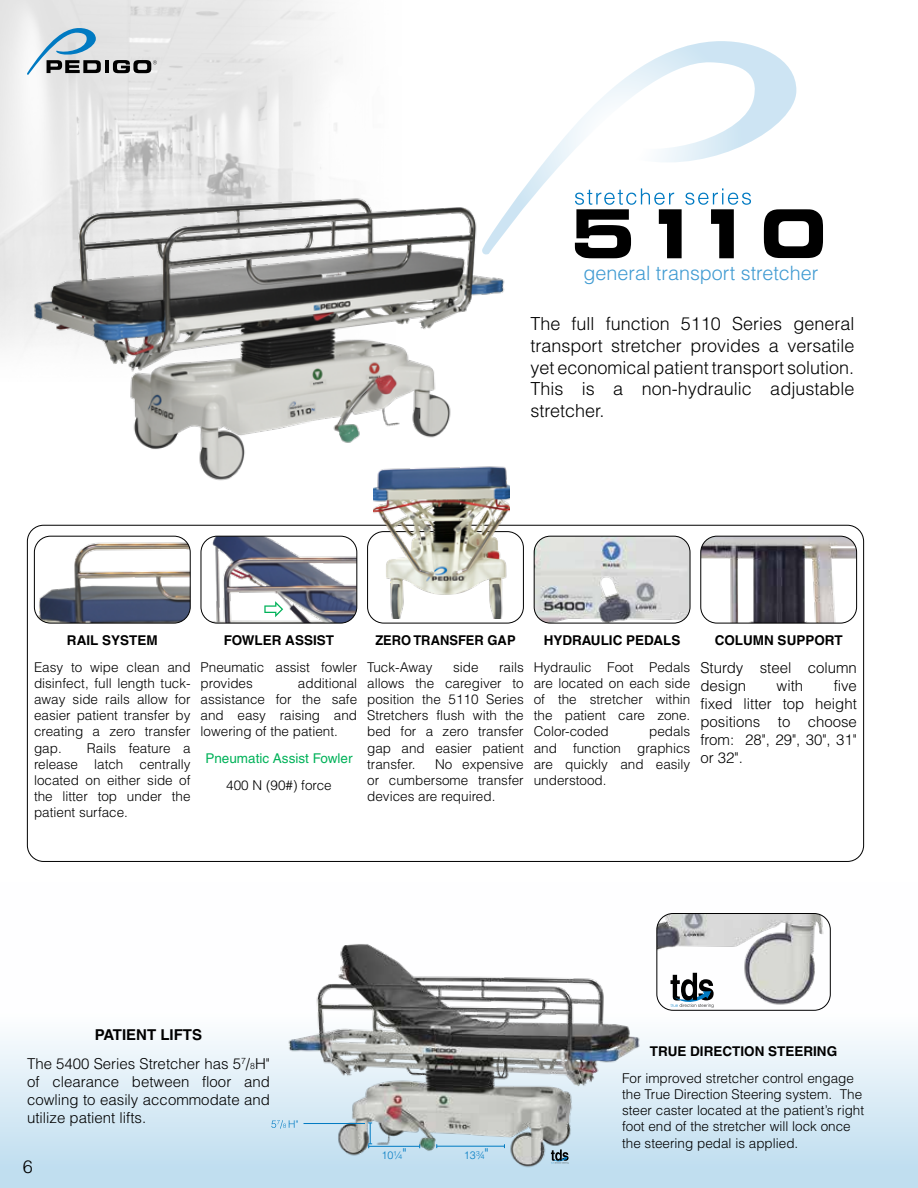
<style>
.page{position:relative;width:918px;height:1188px;background:#fff}
.page>*{position:absolute;margin:0;border:0;box-sizing:border-box;transform-origin:0 0}
.t1{font:300 19.8px "Helvetica LT Pro";color:#409bd2}
.t2{font:300 18px/21.6px "Helvetica LT Pro";color:#000;text-align:justify}
.t3{font:300 15px/18px "Helvetica LT Pro";color:#000;text-align:justify}
.t4{font:300 13.5px/16.2px "Helvetica LT Pro";color:#000;text-align:justify}
.t5{font:700 13.5px "Helvetica LT Pro";color:#000}
.t6{font:13.5px "Helvetica LT Pro";color:#00b259}
.t7{font:700 13.5px "Helvetica LT Pro";color:#000;scale:.96 1}
.t8{font:300 10.8px "Helvetica LT Pro";color:#007ac2}
.s1{font-weight:700}
.s2{font-size:8.7px}
.s3{font-size:15px}
</style>
<div class="page">
<svg style="left:0;top:913px;width:918px;height:275px"></svg>
<img style="left:281px;top:931px;width:364px;height:245px">
<img style="left:0;top:0;width:618px;height:347px">
<hr style="left:304px;top:1123px;width:61px;height:1px;background:#007ac2">
<svg style="left:271px;top:1120px;width:27px;height:9px"></svg>
<hr style="left:369px;top:1146px;width:51px;height:1px;background:#007ac2">
<svg style="left:368px;top:1123px;width:4px;height:25px"></svg>
<hr style="left:437px;top:1146px;width:67px;height:1px;background:#007ac2">
<hr style="left:105px;top:60px;width:4px;height:13px;background:#000">
<svg style="left:27px;top:27px;width:74px;height:48px"></svg>
<svg style="left:113px;top:60px;width:44px;height:13px"></svg>
<img style="left:27px;top:179px;width:487px;height:310px">
<img style="left:657px;top:914px;width:173px;height:96px">
<div style="left:656px;top:913px;width:175px;height:98px;border:1px solid #000;border-radius:16px"></div>
<svg style="left:671px;top:973px;width:43px;height:35px"></svg>
<img style="left:534px;top:536px;width:156px;height:87px">
<div style="left:534px;top:536px;width:156px;height:87px;border:1px solid #000;border-radius:16px"></div>
<div style="left:367px;top:531px;width:157px;height:92px;border:1px solid #000;border-radius:16px"></div>
<img style="left:373px;top:461px;width:136px;height:158px">
<img style="left:702px;top:536px;width:155px;height:87px">
<div style="left:700px;top:536px;width:157px;height:87px;border:1px solid #000;border-radius:16px"></div>
<img style="left:201px;top:536px;width:156px;height:87px">
<div style="left:201px;top:536px;width:156px;height:87px;border:1px solid #000;border-radius:16px"></div>
<svg style="left:264px;top:601px;width:19px;height:16px"></svg>
<img style="left:34px;top:536px;width:155px;height:87px">
<div style="left:34px;top:536px;width:157px;height:87px;border:1px solid #000;border-radius:16px"></div>
<svg style="left:482px;top:41px;width:314px;height:213px"></svg>
<svg style="left:575px;top:188px;width:176px;height:70px"></svg>
<svg style="left:764px;top:209px;width:59px;height:49px"></svg>
<svg style="left:551px;top:1149px;width:18px;height:15px"></svg>
<h1 class="t1" style="left:583px;top:260px;width:237px">general transport stretcher</h1>
<h2 class="t2" style="left:530px;top:313px;width:326px">The full function 5110 Series general transport stretcher provides a versatile yet economical patient transport solution.<br>This is a non-hydraulic adjustable stretcher.</h2>
<p class="t5" style="left:67px;top:632px;width:92px">RAIL SYSTEM</p>
<p class="t4" style="left:34px;top:659px;width:158px">Easy to wipe clean and disinfect, full length tuck&shy;away side rails allow for easier patient transfer by creating a zero transfer gap.</p>
<p class="t4" style="left:34px;top:740px;width:158px;text-indent:53px">Rails feature a release latch centrally located on either side of the litter top under the patient surface.</p>
<p class="t5" style="left:224px;top:632px;width:112px">FOWLER ASSIST</p>
<p class="t4" style="left:201px;top:659px;width:158px">Pneumatic assist fowler provides</p>
<p class="t4" style="left:201px;top:675px;width:158px;text-indent:97px">additional assistance for the safe and easy raising and lowering of the patient.</p>
<p class="t6" style="left:205px;top:751px;width:149px">Pneumatic Assist Fowler</p>
<p class="t4" style="left:226px;top:777px;width:107px">400 N (90#) force</p>
<p class="t7" style="left:375px;top:632px;width:148px">ZERO TRANSFER GAP</p>
<p class="t4" style="left:367px;top:659px;width:67px">Tuck-Away</p>
<p class="t4" style="left:453px;top:659px;width:27px">side</p>
<p class="t4" style="left:367px;top:659px;width:158px;text-indent:132px">rails allows the caregiver to position the 5110 Series Stretchers flush with the bed for a zero transfer gap and easier patient transfer.</p>
<p class="t4" style="left:367px;top:756px;width:158px;text-indent:68px">No expensive or cumbersome transfer devices are required.</p>
<p class="t5" style="left:544px;top:632px;width:138px">HYDRAULIC PEDALS</p>
<p class="t4" style="left:534px;top:659px;width:158px">Hydraulic Foot Pedals are located on each side of the stretcher within the patient care zone.<br>Color-coded</p>
<p class="t4" style="left:534px;top:723px;width:158px;text-indent:115px">pedals and function graphics are quickly and easily understood.</p>
<p class="t5" style="left:715px;top:632px;width:129px">COLUMN SUPPORT</p>
<p class="t3" style="left:700px;top:659px;width:158px">Sturdy steel column design</p>
<p class="t3" style="left:700px;top:677px;width:158px;text-indent:133px">five fixed litter top height positions to choose from: 28", 29", 30", 31" or 32".</p>
<p class="t3" style="left:777px;top:677px;width:28px">with</p>
<p class="t3" style="left:27px;top:1020px;width:244px;line-height:28.8px;text-align:center"><span class="s1">PATIENT LIFTS<br></span>The 5400 Series Stretcher has 5<sup>7</sup>/<span class="s2">8</span>H"</p>
<p class="t3" style="left:27px;top:1072px;width:245px">of clearance between floor and cowling to easily accommodate and utilize patient lifts.</p>
<h2 class="t2" style="left:23px;top:1155px;width:12px">6</h2>
<p class="t8" style="left:382px;top:1148px;width:27px">10¼<span class="s3">"</span></p>
<p class="t8" style="left:464px;top:1148px;width:27px">13¾<span class="s3">"</span></p>
<p class="t5" style="left:650px;top:1043px;width:189px">TRUE DIRECTION STEERING</p>
<p class="t4" style="left:622px;top:1070px;width:244px;text-align:left">For improved stretcher control engage the True Direction Steering system. The steer caster located at the patient’s right foot end of the stretcher will lock once the steering pedal is applied.</p>
</div>
